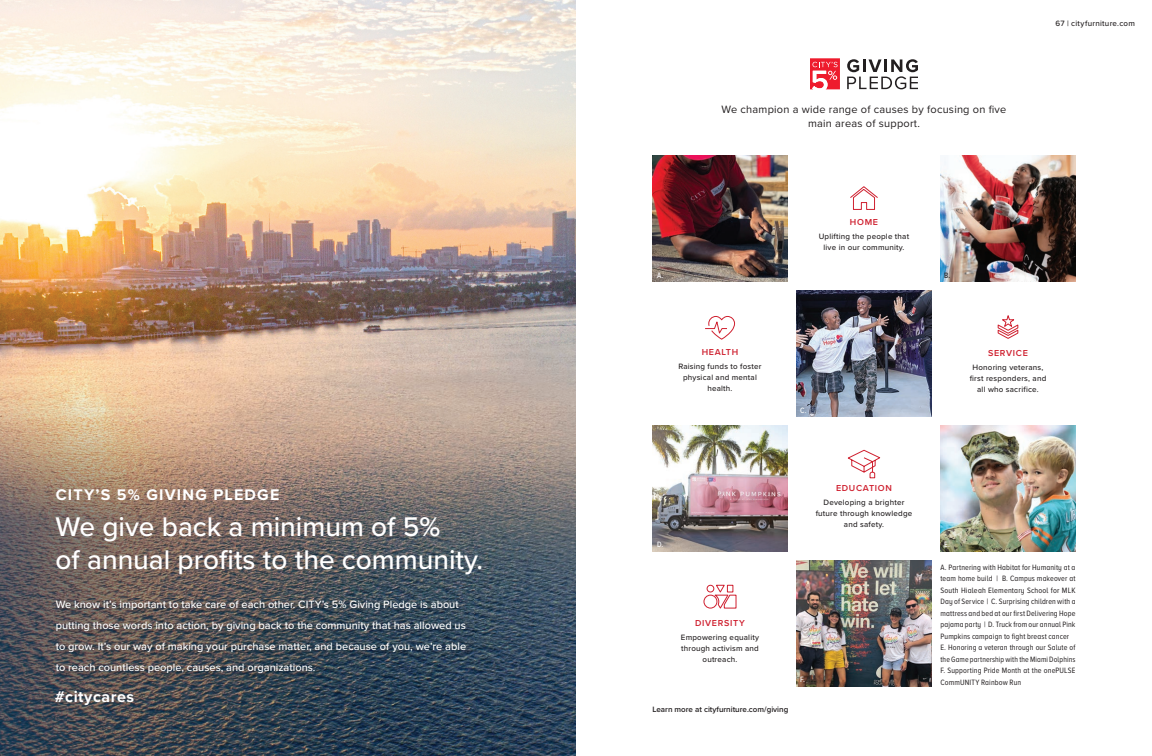
<style>
.page{position:relative;width:1152px;height:756px;background:#fff}
.page>*{position:absolute;margin:0;border:0;box-sizing:border-box;transform-origin:0 0}
.t1{font:500 28px/33px "Proxima Nova";color:#fff}
.t2{font:700 16px "Proxima Nova";letter-spacing:.075em;color:#fff}
.t3{font:700 16px "Proxima Nova";letter-spacing:.035em;color:#fff}
.t4{font:500 11px/21px "Proxima Nova";color:#fff}
.t5{font:11px/14px "Proxima Nova";letter-spacing:.02em;color:#231f20;text-align:center}
.t6{font:600 9px "Proxima Nova";letter-spacing:.075em;color:#cf202f}
.t7{font:8px/11.5px "Proxima Nova Cond";letter-spacing:.015em;color:#231f20}
.t8{font:500 8px/11px "Proxima Nova";letter-spacing:.025em;color:#231f20;text-align:center}
.t9{font:600 8px "Proxima Nova";color:#231f20}
.t10{font:500 8px "Proxima Nova Cond";color:#fff}
.t11{font:500 8px "Proxima Nova Cond";color:#231f20}
.s1{font-weight:600}
</style>
<div class="page">
<img style="left:0;top:0;width:576px;height:345px">
<img style="left:0;top:345px;width:474px;height:239px">
<img style="left:474px;top:345px;width:102px;height:411px">
<img style="left:0;top:584px;width:67px;height:172px">
<img style="left:67px;top:584px;width:408px;height:35px">
<img style="left:441px;top:619px;width:34px;height:137px">
<img style="left:67px;top:681px;width:374px;height:75px">
<img style="left:652px;top:155px;width:136px;height:126px">
<img style="left:796px;top:291px;width:136px;height:126px">
<img style="left:796px;top:560px;width:136px;height:126px">
<img style="left:652px;top:425px;width:136px;height:126px">
<img style="left:940px;top:425px;width:136px;height:126px">
<svg style="left:703px;top:585px;width:34px;height:24px"></svg>
<svg style="left:705px;top:316px;width:30px;height:24px"></svg>
<img style="left:940px;top:155px;width:136px;height:126px">
<svg style="left:850px;top:186px;width:28px;height:24px"></svg>
<svg style="left:997px;top:315px;width:21px;height:24px"></svg>
<svg style="left:847px;top:449px;width:34px;height:29px"></svg>
<img style="left:54px;top:598px;width:419px;height:83px">
<svg style="left:847px;top:59px;width:71px;height:30px"></svg>
<svg style="left:810px;top:58px;width:30px;height:31px"></svg>
<h2 class="t2" style="left:56px;top:483px;width:225px">CITY’S 5% GIVING PLEDGE</h2>
<h1 class="t1" style="left:56px;top:509px;width:429px">We give back a minimum of 5<span class="s1">%<br></span>of annual profits to the community.</h1>
<p class="t4" style="left:56px;top:593px;width:412px">We know it’s important to take care of each other. CITY’s 5% Giving Pledge is about putting those words into action, by giving back to the community that has allowed us to grow. It’s our way of making your purchase matter, and because of you, we’re able to reach countless people, causes, and organizations.</p>
<h2 class="t3" style="left:55px;top:685px;width:81px">#citycares</h2>
<h3 class="t5" style="left:722px;top:102px;width:286px">We champion a wide range of causes by focusing on five main areas of support.</h3>
<p class="t8" style="left:1056px;top:17px;width:81px">67 | cityfurniture.com</p>
<p class="t6" style="left:850px;top:215px;width:30px">HOME</p>
<p class="t8" style="left:819px;top:230px;width:92px">Uplifting the people that live in our community.</p>
<p class="t10" style="left:657px;top:269px;width:8px">A.</p>
<p class="t11" style="left:944px;top:269px;width:8px">B.</p>
<p class="t6" style="left:702px;top:345px;width:38px">HEALTH</p>
<p class="t8" style="left:678px;top:360px;width:85px">Raising funds to foster physical and mental health.</p>
<p class="t10" style="left:800px;top:405px;width:8px">C.</p>
<p class="t6" style="left:988px;top:346px;width:41px">SERVICE</p>
<p class="t8" style="left:970px;top:361px;width:78px">Honoring veterans, first responders, and all who sacrifice.</p>
<p class="t6" style="left:836px;top:481px;width:57px">EDUCATION</p>
<p class="t8" style="left:816px;top:496px;width:98px">Developing a brighter future through knowledge and safety.</p>
<p class="t10" style="left:657px;top:539px;width:8px">D.</p>
<p class="t10" style="left:944px;top:539px;width:7px">E.</p>
<p class="t6" style="left:695px;top:616px;width:51px">DIVERSITY</p>
<p class="t8" style="left:681px;top:631px;width:80px">Empowering equality through activism and outreach.</p>
<p class="t9" style="left:653px;top:704px;width:137px">Learn more at cityfurniture.com/giving</p>
<p class="t10" style="left:800px;top:674px;width:6px">F.</p>
<p class="t7" style="left:940px;top:561px;width:137px">A. Partnering with Habitat for Humanity at a team home build | B. Campus makeover at South Hialeah Elementary School for MLK Day of Service | C. Surprising children with a mattress and bed at our first Delivering Hope pajama party | D. Truck from our annual Pink Pumpkins campaign to fight breast cancer E. Honoring a veteran through our Salute of the Game partnership with the Miami Dolphins F. Supporting Pride Month at the onePULSE CommUNITY Rainbow Run</p>
</div>
